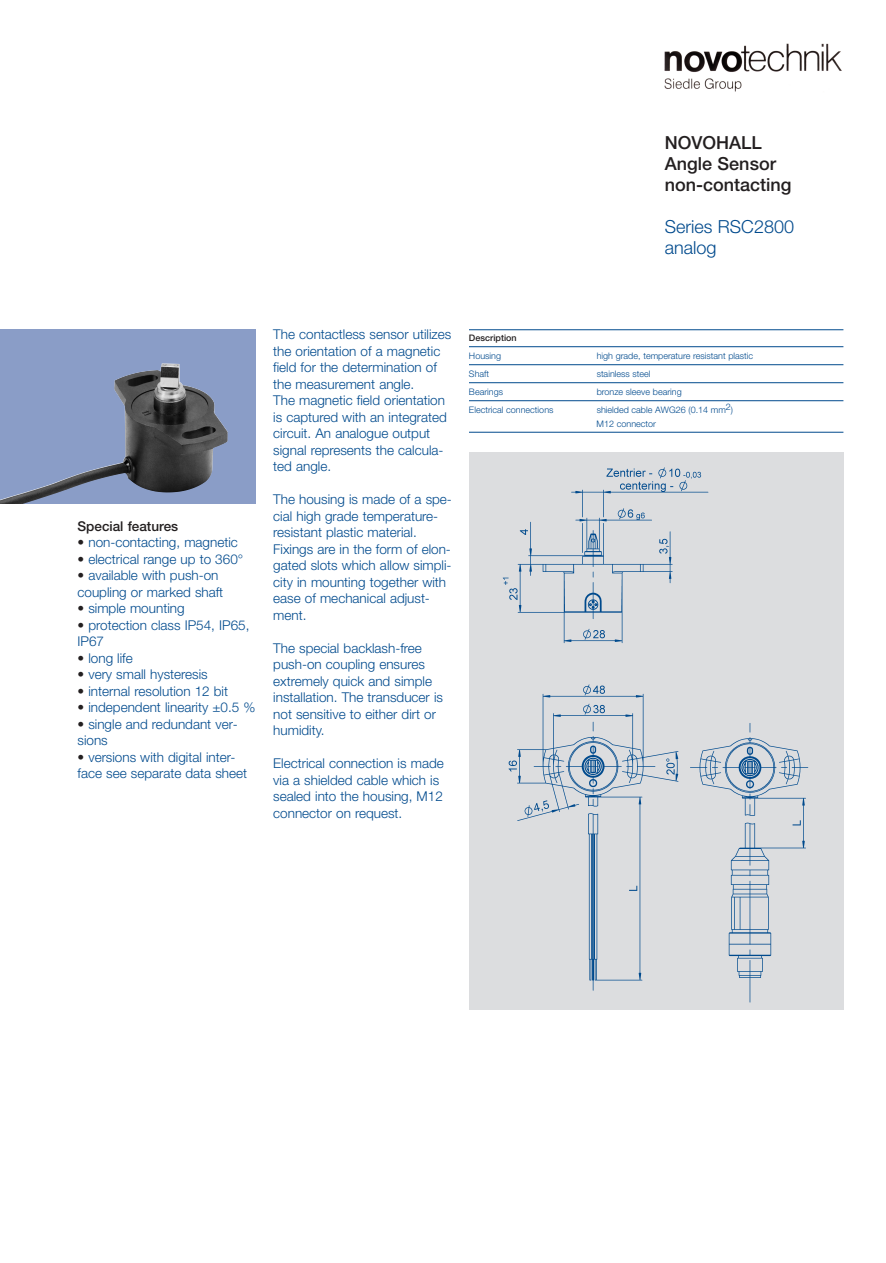
<style>
.page{position:relative;width:886px;height:1263px;background:#fff}
.page>*{position:absolute;margin:0;border:0;box-sizing:border-box;transform-origin:0 0}
.t1{font:500 18px/21px "Helvetica Neue";color:#231f20}
.t2{font:300 18px/21px "Helvetica Neue";color:#004a8d}
.t3{font:300 13.5px/16.5px "Helvetica Neue";color:#004a8d}
.t4{font:500 13.5px "Helvetica Neue";color:#231f20}
.t5{font:300 9px/13.5px "Helvetica Neue";color:#004a8d}
.t6{font:500 9px "Helvetica Neue";color:#231f20}
.s1{color:#231f20}
</style>
<div class="page">
<div style="left:0;top:330px;width:256px;height:174px;background:#8a9dc7"></div>
<img style="left:0;top:363px;width:228px;height:141px">
<img style="left:664px;top:43px;width:178px;height:49px">
<hr style="left:469px;top:329px;width:374px;height:1px;background:#004a8d">
<hr style="left:469px;top:346px;width:374px;height:1px;background:#004a8d">
<hr style="left:469px;top:364px;width:374px;height:1px;background:#004a8d">
<hr style="left:469px;top:382px;width:374px;height:1px;background:#004a8d">
<hr style="left:469px;top:400px;width:374px;height:1px;background:#004a8d">
<hr style="left:469px;top:432px;width:374px;height:1px;background:#004a8d">
<div style="left:469px;top:453px;width:374px;height:557px;background:#dcdddf"></div>
<img style="left:502px;top:467px;width:307px;height:536px">
<h1 class="t1" style="left:664px;top:134px;width:128px">NOVOHALL<br>Angle Sensor non-contacting</h1>
<h1 class="t2" style="left:664px;top:216px;width:131px">Series RSC2800 analog</h1>
<p class="t4" style="left:77px;top:521px;width:102px">Special features</p>
<p class="t3" style="left:77px;top:534px;width:162px"><span class="s1">•</span> non-contacting, magnetic</p>
<p class="t3" style="left:77px;top:550px;width:167px"><span class="s1">•</span> electrical range up to 360°</p>
<p class="t3" style="left:77px;top:567px;width:147px"><span class="s1">•</span> available with push-on coupling or marked shaft</p>
<p class="t3" style="left:77px;top:600px;width:108px"><span class="s1">•</span> simple mounting</p>
<p class="t3" style="left:77px;top:616px;width:173px"><span class="s1">•</span> protection class IP54, IP65,<br>IP67</p>
<p class="t3" style="left:77px;top:649px;width:57px"><span class="s1">•</span> long life</p>
<p class="t3" style="left:77px;top:666px;width:132px"><span class="s1">•</span> very small hysteresis</p>
<p class="t3" style="left:77px;top:682px;width:152px"><span class="s1">•</span> internal resolution 12 bit</p>
<p class="t3" style="left:77px;top:699px;width:179px"><span class="s1">•</span> independent linearity ±0.5 %</p>
<p class="t3" style="left:77px;top:715px;width:162px"><span class="s1">•</span> single and redundant ver&shy;sions</p>
<p class="t3" style="left:77px;top:748px;width:171px"><span class="s1">•</span> versions with digital inter&shy;face see separate data sheet</p>
<p class="t3" style="left:273px;top:326px;width:179px">The contactless sensor utilizes the orientation of a magnetic field for the determination of the measurement angle.<br>The magnetic field orientation is captured with an integrated circuit. An analogue output signal represents the calcula&shy;ted angle.</p>
<p class="t3" style="left:273px;top:491px;width:180px">The housing is made of a spe&shy;cial high grade temperature&shy;resistant plastic material.<br>Fixings are in the form of elon&shy;gated slots which allow simpli&shy;city in mounting together with ease of mechanical adjust&shy;ment.</p>
<p class="t3" style="left:273px;top:639px;width:171px">The special backlash-free push-on coupling ensures extremely quick and simple installation. The transducer is not sensitive to either dirt or humidity.</p>
<p class="t3" style="left:273px;top:755px;width:172px">Electrical connection is made via a shielded cable which is sealed into the housing, M12 connector on request.</p>
<p class="t6" style="left:469px;top:335px;width:49px">Description</p>
<p class="t5" style="left:469px;top:349px;width:34px">Housing</p>
<p class="t5" style="left:596px;top:349px;width:158px">high grade, temperature resistant plastic</p>
<p class="t5" style="left:469px;top:367px;width:22px">Shaft</p>
<p class="t5" style="left:596px;top:367px;width:55px">stainless steel</p>
<p class="t5" style="left:469px;top:385px;width:36px">Bearings</p>
<p class="t5" style="left:596px;top:385px;width:87px">bronze sleeve bearing</p>
<p class="t5" style="left:469px;top:403px;width:86px">Electrical connections</p>
<p class="t5" style="left:596px;top:403px;width:138px">shielded cable AWG26 (0.14 mm2)<br>M12 connector</p>
</div>
